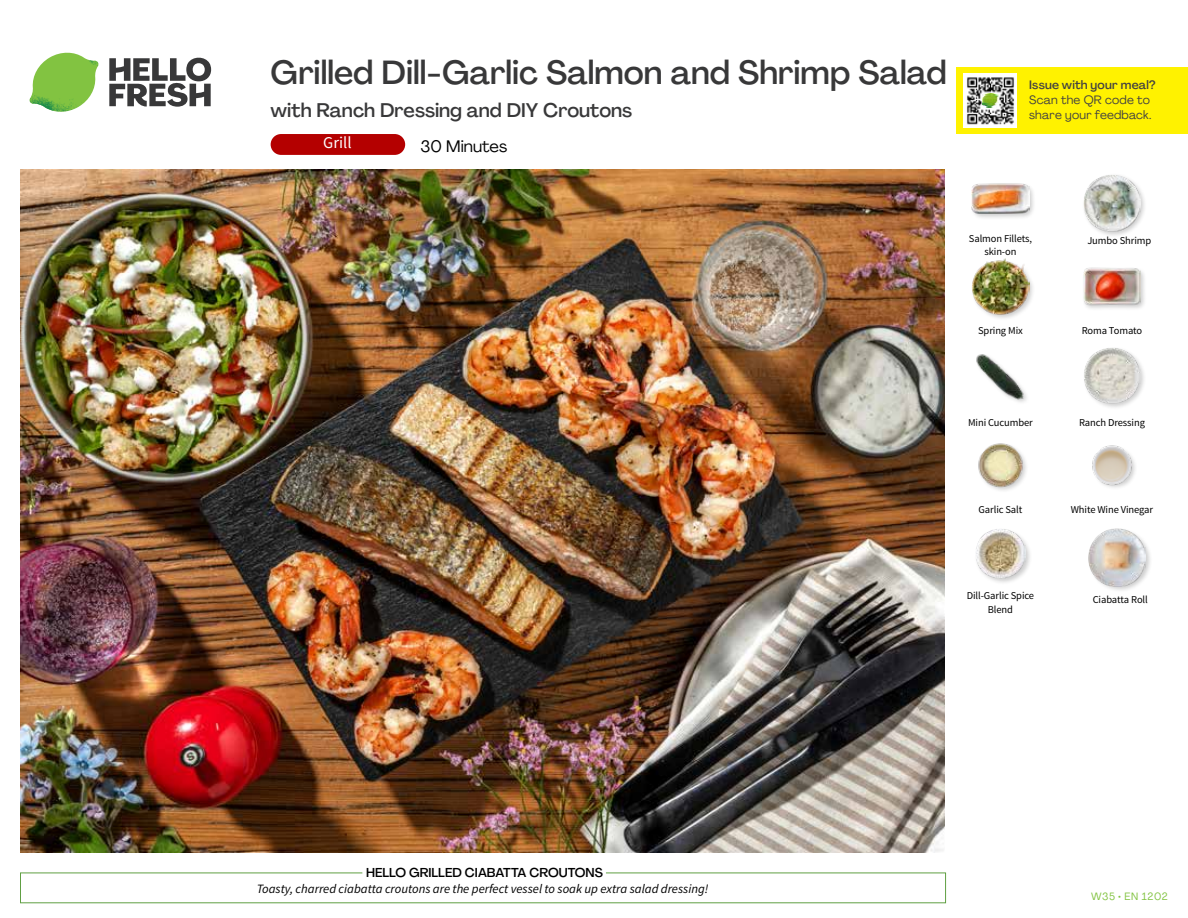
<style>
.page{position:relative;width:1188px;height:918px;background:#fff}
.page>*{position:absolute;margin:0;border:0;box-sizing:border-box;transform-origin:0 0}
.t1{font:500 33px "Agrandir";color:#383839}
.t2{font:500 19.5px "Agrandir";color:#383839}
.t3{font:16.5px "Agrandir";color:#000}
.t4{font:16.5px "Source Sans Pro";color:#fff}
.t5{font:italic 12.75px "Source Sans Pro";color:#000}
.t6{font:500 12.75px "Agrandir";color:#000}
.t7{font:12px/15px "Agrandir";letter-spacing:.02em;color:#414042}
.t8{font:500 12px "Agrandir";letter-spacing:.02em;color:#414042}
.t9{font:10.5px/13.5px "Source Sans Pro";letter-spacing:-.01em;color:#000;text-align:center}
.t10{font:10.5px "Agrandir";letter-spacing:.05em;color:#82c341}
</style>
<div class="page">
<svg style="left:109px;top:57px;width:102px;height:50px"></svg>
<svg style="left:34px;top:53px;width:62px;height:40px"></svg>
<img style="left:67px;top:53px;width:32px;height:26px">
<img style="left:33px;top:75px;width:59px;height:11px">
<img style="left:29px;top:79px;width:61px;height:33px">
<img style="left:65px;top:86px;width:27px;height:25px">
<div style="left:20px;top:873px;width:926px;height:30px;border:1px solid #609f43"></div>
<div style="left:362px;top:865px;width:244px;height:15px;background:#fff"></div>
<img style="left:21px;top:170px;width:924px;height:682px">
<div style="left:271px;top:134px;width:134px;height:21px;background:#b40000;border-radius:10px"></div>
<div style="left:1082px;top:173px;width:65px;height:65px;background:#000;opacity:.2"></div>
<img style="left:1083px;top:174px;width:58px;height:58px">
<div style="left:974px;top:528px;width:58px;height:57px;background:#000;opacity:.2"></div>
<img style="left:975px;top:529px;width:51px;height:50px">
<img style="left:1092px;top:445px;width:43px;height:43px">
<img style="left:978px;top:443px;width:48px;height:48px">
<div style="left:1083px;top:346px;width:64px;height:64px;background:#000;opacity:.2"></div>
<img style="left:1083px;top:347px;width:58px;height:58px">
<img style="left:976px;top:354px;width:51px;height:48px">
<div style="left:1082px;top:267px;width:65px;height:45px;background:#000;opacity:.2"></div>
<img style="left:1083px;top:267px;width:58px;height:45px">
<div style="left:971px;top:257px;width:64px;height:65px;background:#000;opacity:.2"></div>
<img style="left:972px;top:259px;width:57px;height:57px">
<div style="left:1087px;top:528px;width:66px;height:65px;background:#000;opacity:.2"></div>
<img style="left:1088px;top:529px;width:58px;height:57px">
<div style="left:970px;top:182px;width:66px;height:38px;background:#000;opacity:.2"></div>
<img style="left:972px;top:182px;width:57px;height:38px">
<div style="left:956px;top:67px;width:232px;height:67px;background:#fff200"></div>
<img style="left:964px;top:74px;width:52px;height:54px">
<svg style="left:982px;top:93px;width:16px;height:14px"></svg>
<h1 class="t1" style="left:271px;top:52px;width:678px">Grilled Dill-Garlic Salmon and Shrimp Salad</h1>
<h2 class="t2" style="left:271px;top:98px;width:363px">with Ranch Dressing and DIY Croutons</h2>
<h3 class="t4" style="left:323px;top:133px;width:30px">Grill</h3>
<h3 class="t3" style="left:421px;top:136px;width:88px">30 Minutes</h3>
<p class="t8" style="left:1029px;top:77px;width:128px">Issue with your meal?</p>
<p class="t7" style="left:1029px;top:92px;width:124px">Scan the QR code to share your feedback.</p>
<p class="t9" style="left:969px;top:232px;width:65px">Salmon Fillets, skin-on</p>
<p class="t9" style="left:1087px;top:234px;width:65px">Jumbo Shrimp</p>
<p class="t9" style="left:978px;top:324px;width:46px">Spring Mix</p>
<p class="t9" style="left:1082px;top:324px;width:62px">Roma Tomato</p>
<p class="t9" style="left:968px;top:416px;width:66px">Mini Cucumber</p>
<p class="t9" style="left:1079px;top:416px;width:67px">Ranch Dressing</p>
<p class="t9" style="left:979px;top:503px;width:45px">Garlic Salt</p>
<p class="t9" style="left:1071px;top:503px;width:84px">White Wine Vinegar</p>
<p class="t9" style="left:967px;top:589px;width:69px">Dill-Garlic Spice<br>Blend</p>
<p class="t9" style="left:1093px;top:593px;width:57px">Ciabatta Roll</p>
<p class="t6" style="left:366px;top:864px;width:238px">HELLO GRILLED CIABATTA CROUTONS</p>
<p class="t5" style="left:257px;top:881px;width:453px">Toasty, charred ciabatta croutons are the perfect vessel to soak up extra salad dressing!</p>
<p class="t10" style="left:1091px;top:890px;width:78px">W35 • EN 1202</p>
</div>
